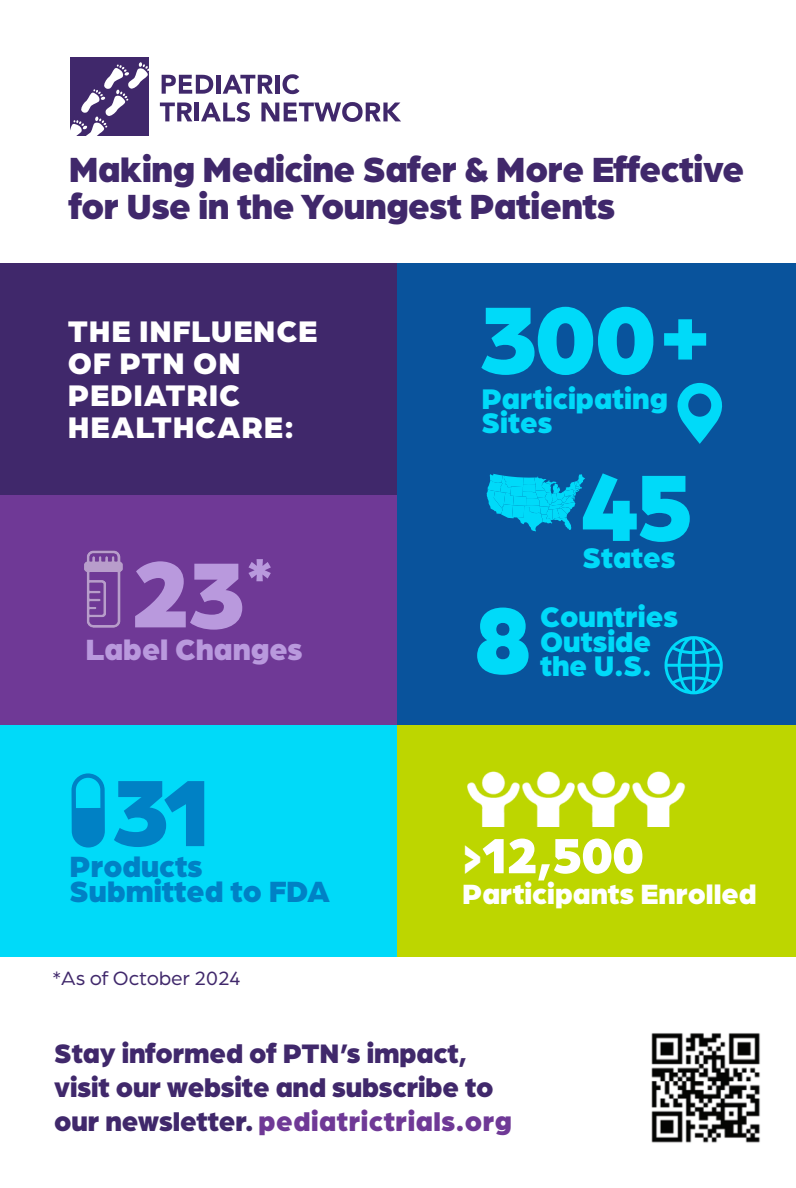
<style>
.page{position:relative;width:796px;height:1188px;background:#fff}
.page>*{position:absolute;margin:0;border:0;box-sizing:border-box;transform-origin:0 0}
.t1{font:900 100.35px/218.7px "Arboria";color:#0081c5}
.t2{font:900 100.35px "Arboria";color:#00daf9}
.t3{font:900 100.35px "Arboria";color:#b999dd}
.t4{font:900 52.8px "Arboria";color:#fff}
.t5{font:900 37.2px/36.8px "Arboria";letter-spacing:-.01em;color:#40286b}
.t6{font:900 31.8px/32px "Arboria";letter-spacing:.025em;color:#fff}
.t7{font:900 31.2px/25.3px "Arboria";color:#0081c5}
.t8{font:900 31.2px "Arboria";color:#b999dd}
.t9{font:900 30.3px/24.5px "Arboria";color:#00daf9}
.t10{font:900 29.7px "Arboria";color:#fff}
.t11{font:900 28.5px/34.2px "Arboria";letter-spacing:-.005em;color:#40286b}
.t12{font:20.55px "Arboria";color:#40286b}
.s1{color:#b999dd}
.s2{font-size:55.65px}
.s3{color:#6f3996}
</style>
<div class="page">
<div style="left:0;top:495px;width:397px;height:231px;background:#6f3996"></div>
<div style="left:0;top:264px;width:397px;height:231px;background:#40286b"></div>
<div style="left:0;top:725px;width:397px;height:232px;background:#00daf9"></div>
<div style="left:397px;top:725px;width:398px;height:232px;background:#bdd600"></div>
<div style="left:397px;top:264px;width:398px;height:461px;background:#09539c"></div>
<svg style="left:481px;top:307px;width:172px;height:68px"></svg>
<svg style="left:677px;top:383px;width:45px;height:61px"></svg>
<svg style="left:664px;top:319px;width:41px;height:41px"></svg>
<svg style="left:486px;top:474px;width:99px;height:57px"></svg>
<svg style="left:664px;top:636px;width:58px;height:58px"></svg>
<div style="left:70px;top:57px;width:79px;height:79px;background:#40286b"></div>
<svg style="left:70px;top:62px;width:79px;height:74px"></svg>
<svg style="left:161px;top:75px;width:52px;height:19px"></svg>
<hr style="left:216px;top:75px;width:4px;height:19px;background:#40286b">
<svg style="left:222px;top:75px;width:51px;height:19px"></svg>
<hr style="left:275px;top:75px;width:4px;height:19px;background:#40286b">
<svg style="left:282px;top:74px;width:17px;height:20px"></svg>
<svg style="left:160px;top:103px;width:32px;height:18px"></svg>
<hr style="left:195px;top:103px;width:4px;height:18px;background:#40286b">
<svg style="left:201px;top:102px;width:49px;height:20px"></svg>
<svg style="left:261px;top:102px;width:140px;height:20px"></svg>
<img style="left:651px;top:1033px;width:109px;height:110px">
<svg style="left:71px;top:773px;width:34px;height:75px"></svg>
<img style="left:84px;top:550px;width:39px;height:78px">
<img style="left:467px;top:771px;width:219px;height:56px">
<h3 class="t5" style="left:69px;top:149px;width:676px">Making Medicine Safer &amp; More Effective for Use in the Youngest Patients</h3>
<p class="t6" style="left:68px;top:313px;width:251px">THE INFLUENCE<br>OF PTN ON<br>PEDIATRIC<br>HEALTHCARE:</p>
<h1 class="t1" style="left:110px;top:477px;width:164px"><span class="s1">2</span> <sup>*<br></sup>31</h1>
<p class="t7" style="left:70px;top:851px;width:262px">Products<br>Submitted to FDA</p>
<h1 class="t3" style="left:186px;top:523px;width:61px">3</h1>
<p class="t8" style="left:86px;top:627px;width:218px">Label Changes</p>
<p class="t12" style="left:53px;top:965px;width:189px">*As of October 2024</p>
<p class="t9" style="left:481px;top:384px;width:188px">Participating<br>Sites</p>
<h1 class="t2" style="left:577px;top:435px;width:118px">45</h1>
<p class="t9" style="left:582px;top:543px;width:94px">States</p>
<h1 class="t2" style="left:473px;top:568px;width:61px">8</h1>
<p class="t9" style="left:540px;top:603px;width:139px">Countries<br>Outside the U.S.</p>
<h2 class="t4" style="left:463px;top:818px;width:182px"><span class="s2">&gt;</span>12,500</h2>
<p class="t10" style="left:462px;top:873px;width:296px">Participants Enrolled</p>
<p class="t11" style="left:54px;top:1034px;width:459px">Stay informed of PTN’s impact, visit our website and subscribe to our newsletter. <span class="s3">pediatrictrials.org</span></p>
</div>
